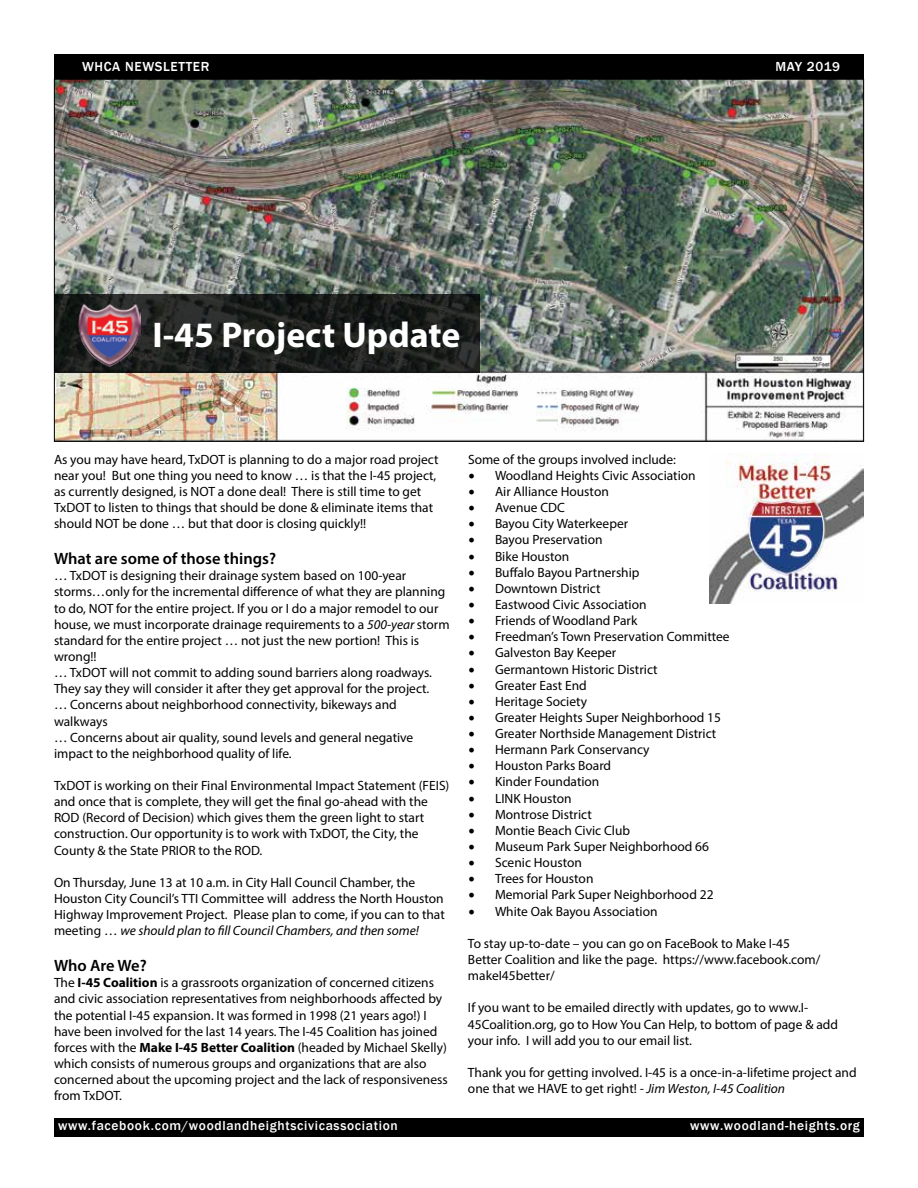
<style>
.page{position:relative;width:918px;height:1188px;background:#fff}
.page>*{position:absolute;margin:0;border:0;box-sizing:border-box;transform-origin:0 0}
.t1{font:700 35.85px "Myriad Pro";color:#fff}
.t2{font:600 16.5px "Myriad Pro";color:#000}
.t3{font:13.5px/16.2px "Myriad Pro";color:#000}
.t4{font:500 13.5px "Franklin Gothic";letter-spacing:.05em;color:#fff}
.s1{font-style:italic}
.s2{font-weight:700}
.s3{font-family:"Minion Pro";font-size:18px}
</style>
<div class="page">
<div style="left:54px;top:54px;width:810px;height:25px;background:#000"></div>
<div style="left:54px;top:1118px;width:810px;height:19px;background:#000"></div>
<img style="left:709px;top:454px;width:155px;height:149px">
<img style="left:56px;top:81px;width:806px;height:359px">
<svg style="left:54px;top:294px;width:425px;height:78px;background:#1c1f1d"></svg>
<img style="left:78px;top:301px;width:63px;height:65px">
<p class="t4" style="left:82px;top:58px;width:129px">WHCA NEWSLETTER</p>
<p class="t4" style="left:776px;top:58px;width:66px">MAY 2019</p>
<h1 class="t1" style="left:153px;top:312px;width:309px">I-45 Project Update</h1>
<p class="t3" style="left:54px;top:451px;width:386px">As you may have heard, TxDOT is planning to do a major road project near you! But one thing you need to know … is that the I-45 project, as currently designed, is NOT a done deal! There is still time to get TxDOT to listen to things that should be done &amp; eliminate items that should NOT be done … but that door is closing quickly!!</p>
<p class="t2" style="left:54px;top:548px;width:224px">What are some of those things?</p>
<p class="t3" style="left:54px;top:567px;width:397px">… TxDOT is designing their drainage system based on 100-year storms…only for the incremental difference of what they are planning to do, NOT for the entire project. If you or I do a major remodel to our house, we must incorporate drainage requirements to a <span class="s1">500-year</span> storm standard for the entire project … not just the new portion! This is wrong!!<br>… TxDOT will not commit to adding sound barriers along roadways.<br>They say they will consider it after they get approval for the project.<br>… Concerns about neighborhood connectivity, bikeways and walkways<br>… Concerns about air quality, sound levels and general negative impact to the neighborhood quality of life.</p>
<p class="t3" style="left:54px;top:777px;width:397px">TxDOT is working on their Final Environmental Impact Statement (FEIS) and once that is complete, they will get the final go-ahead with the ROD (Record of Decision) which gives them the green light to start construction. Our opportunity is to work with TxDOT, the City, the County &amp; the State PRIOR to the ROD.</p>
<p class="t3" style="left:54px;top:874px;width:392px">On Thursday, June 13 at 10 a.m. in City Hall Council Chamber, the Houston City Council’s TTI Committee will address the North Houston Highway Improvement Project. Please plan to come, if you can to that meeting … <span class="s1">we should plan to fill Council Chambers, and then some!</span></p>
<p class="t2" style="left:54px;top:955px;width:94px">Who Are We?</p>
<p class="t3" style="left:54px;top:974px;width:395px">The <span class="s2">I-45 Coalition</span> is a grassroots organization of concerned citizens and civic association representatives from neighborhoods affected by the potential I-45 expansion. It was formed in 1998 (21 years ago!) I have been involved for the last 14 years. The I-45 Coalition has joined forces with the <span class="s2">Make I-45 Better Coalition</span> (headed by Michael Skelly) which consists of numerous groups and organizations that are also concerned about the upcoming project and the lack of responsiveness from TxDOT.</p>
<p class="t3" style="left:468px;top:451px;width:210px">Some of the groups involved include:</p>
<p class="t3" style="left:468px;top:467px;width:229px"><span class="s3">•</span> Woodland Heights Civic Association</p>
<p class="t3" style="left:468px;top:483px;width:142px"><span class="s3">•</span> Air Alliance Houston</p>
<p class="t3" style="left:468px;top:499px;width:99px"><span class="s3">•</span> Avenue CDC</p>
<p class="t3" style="left:468px;top:515px;width:162px"><span class="s3">•</span> Bayou City Waterkeeper</p>
<p class="t3" style="left:468px;top:532px;width:136px"><span class="s3">•</span> Bayou Preservation</p>
<p class="t3" style="left:468px;top:548px;width:103px"><span class="s3">•</span> Bike Houston</p>
<p class="t3" style="left:468px;top:564px;width:173px"><span class="s3">•</span> Buffalo Bayou Partnership</p>
<p class="t3" style="left:468px;top:580px;width:134px"><span class="s3">•</span> Downtown District</p>
<p class="t3" style="left:468px;top:596px;width:180px"><span class="s3">•</span> Eastwood Civic Association</p>
<p class="t3" style="left:468px;top:612px;width:171px"><span class="s3">•</span> Friends of Woodland Park</p>
<p class="t3" style="left:468px;top:628px;width:263px"><span class="s3">•</span> Freedman’s Town Preservation Committee</p>
<p class="t3" style="left:468px;top:645px;width:150px"><span class="s3">•</span> Galveston Bay Keeper</p>
<p class="t3" style="left:468px;top:661px;width:191px"><span class="s3">•</span> Germantown Historic District</p>
<p class="t3" style="left:468px;top:677px;width:120px"><span class="s3">•</span> Greater East End</p>
<p class="t3" style="left:468px;top:693px;width:121px"><span class="s3">•</span> Heritage Society</p>
<p class="t3" style="left:468px;top:709px;width:255px"><span class="s3">•</span> Greater Heights Super Neighborhood 15</p>
<p class="t3" style="left:468px;top:725px;width:250px"><span class="s3">•</span> Greater Northside Management District</p>
<p class="t3" style="left:468px;top:741px;width:183px"><span class="s3">•</span> Hermann Park Conservancy</p>
<p class="t3" style="left:468px;top:757px;width:145px"><span class="s3">•</span> Houston Parks Board</p>
<p class="t3" style="left:468px;top:774px;width:133px"><span class="s3">•</span> Kinder Foundation</p>
<p class="t3" style="left:468px;top:790px;width:105px"><span class="s3">•</span> LINK Houston</p>
<p class="t3" style="left:468px;top:806px;width:125px"><span class="s3">•</span> Montrose District</p>
<p class="t3" style="left:468px;top:822px;width:164px"><span class="s3">•</span> Montie Beach Civic Club</p>
<p class="t3" style="left:468px;top:838px;width:243px"><span class="s3">•</span> Museum Park Super Neighborhood 66</p>
<p class="t3" style="left:468px;top:854px;width:115px"><span class="s3">•</span> Scenic Houston</p>
<p class="t3" style="left:468px;top:870px;width:127px"><span class="s3">•</span> Trees for Houston</p>
<p class="t3" style="left:468px;top:887px;width:247px"><span class="s3">•</span> Memorial Park Super Neighborhood 22</p>
<p class="t3" style="left:468px;top:903px;width:191px"><span class="s3">•</span> White Oak Bayou Association</p>
<p class="t3" style="left:468px;top:935px;width:354px">To stay up-to-date – you can go on FaceBook to Make I-45<br>Better Coalition and like the page. https://www.facebook.com/ makeI45better/</p>
<p class="t3" style="left:468px;top:1000px;width:372px">If you want to be emailed directly with updates, go to www.I-<br>45Coalition.org, go to How You Can Help, to bottom of page &amp; add your info. I will add you to our email list.</p>
<p class="t3" style="left:468px;top:1064px;width:390px">Thank you for getting involved. I-45 is a once-in-a-lifetime project and one that we HAVE to get right! <span class="s1">- Jim Weston, I-45 Coalition</span></p>
<p class="t4" style="left:58px;top:1118px;width:341px">www.facebook.com/woodlandheightscivicassociation</p>
<p class="t4" style="left:690px;top:1118px;width:171px">www.woodland-heights.org</p>
</div>
